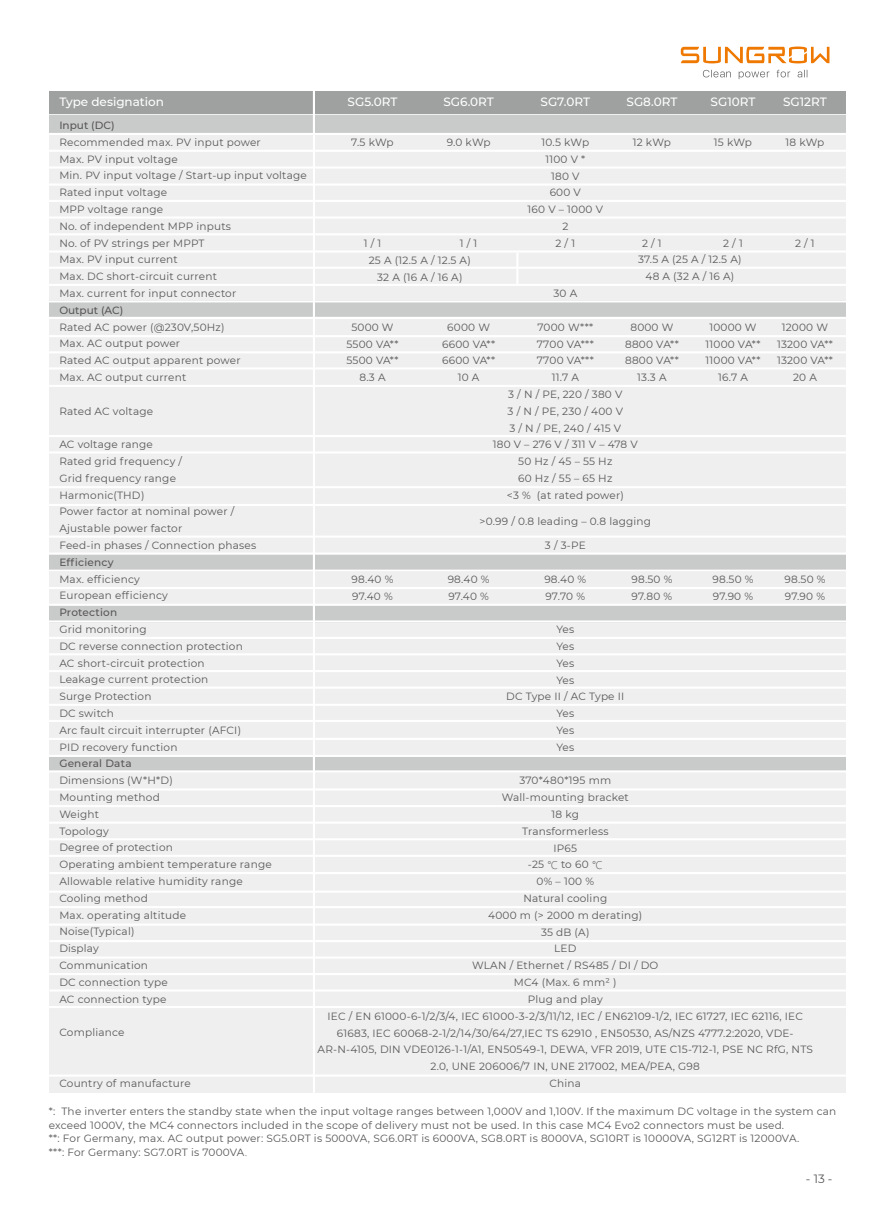
<style>
.page{position:relative;width:893px;height:1212px;background:#fff}
.page>*{position:absolute;margin:0;border:0;box-sizing:border-box;transform-origin:0 0}
.t1{font:500 12px "Montserrat";color:#fff}
.t2{font:12px "Montserrat";color:#595757}
.t3{font:10.5px/16.8px "Montserrat";letter-spacing:.02em;color:#595757}
.t4{font:500 10.5px "Montserrat";letter-spacing:.02em;color:#595757}
.t5{font:500 10.5px "Montserrat";color:#595757}
.s1{font-family:"Microsoft Ya Hei";font-weight:300}
.s2{font-family:"Adobe Song Std";font-weight:300}
</style>
<div class="page">
<svg style="left:681px;top:46px;width:148px;height:18px"></svg>
<svg style="left:703px;top:70px;width:28px;height:7px"></svg>
<svg style="left:739px;top:71px;width:30px;height:8px"></svg>
<svg style="left:798px;top:70px;width:10px;height:7px"></svg>
<svg style="left:777px;top:70px;width:13px;height:7px"></svg>
<div style="left:49px;top:91px;width:797px;height:1002px;background:#efefef"></div>
<div style="left:49px;top:91px;width:797px;height:22px;background:#9fa0a0"></div>
<div style="left:49px;top:115px;width:797px;height:18px;background:#c9caca"></div>
<div style="left:49px;top:300px;width:797px;height:18px;background:#c9caca"></div>
<div style="left:49px;top:605px;width:796px;height:18px;background:#c9caca"></div>
<div style="left:49px;top:756px;width:797px;height:15px;background:#c9caca"></div>
<div style="left:49px;top:554px;width:796px;height:17px;background:#c9caca"></div>
<hr style="left:49px;top:133px;width:797px;height:2px;background:#fff">
<hr style="left:49px;top:150px;width:797px;height:2px;background:#fff">
<hr style="left:49px;top:166px;width:797px;height:3px;background:#fff">
<hr style="left:49px;top:183px;width:797px;height:3px;background:#fff">
<hr style="left:49px;top:200px;width:797px;height:2px;background:#fff">
<hr style="left:49px;top:216px;width:797px;height:3px;background:#fff">
<hr style="left:49px;top:233px;width:797px;height:2px;background:#fff">
<hr style="left:49px;top:250px;width:797px;height:3px;background:#fff">
<hr style="left:49px;top:267px;width:797px;height:2px;background:#fff">
<hr style="left:49px;top:284px;width:797px;height:2px;background:#fff">
<hr style="left:49px;top:300px;width:797px;height:2px;background:#fff">
<hr style="left:49px;top:317px;width:797px;height:2px;background:#fff">
<hr style="left:49px;top:335px;width:797px;height:2px;background:#fff">
<hr style="left:49px;top:351px;width:797px;height:2px;background:#fff">
<hr style="left:49px;top:367px;width:797px;height:2px;background:#fff">
<hr style="left:49px;top:385px;width:797px;height:2px;background:#fff">
<hr style="left:49px;top:435px;width:797px;height:2px;background:#fff">
<hr style="left:49px;top:451px;width:797px;height:2px;background:#fff">
<hr style="left:49px;top:504px;width:797px;height:2px;background:#fff">
<hr style="left:49px;top:535px;width:797px;height:3px;background:#fff">
<hr style="left:49px;top:486px;width:797px;height:2px;background:#fff">
<hr style="left:49px;top:552px;width:797px;height:3px;background:#fff">
<hr style="left:49px;top:570px;width:797px;height:2px;background:#fff">
<hr style="left:49px;top:637px;width:797px;height:2px;background:#fff">
<hr style="left:49px;top:686px;width:797px;height:3px;background:#fff">
<hr style="left:49px;top:704px;width:797px;height:2px;background:#fff">
<hr style="left:49px;top:720px;width:797px;height:2px;background:#fff">
<hr style="left:49px;top:738px;width:797px;height:2px;background:#fff">
<hr style="left:49px;top:755px;width:797px;height:2px;background:#fff">
<hr style="left:49px;top:653px;width:797px;height:2px;background:#fff">
<hr style="left:49px;top:604px;width:797px;height:2px;background:#fff">
<hr style="left:49px;top:587px;width:797px;height:2px;background:#fff">
<hr style="left:49px;top:670px;width:797px;height:2px;background:#fff">
<hr style="left:49px;top:620px;width:797px;height:3px;background:#fff">
<hr style="left:49px;top:770px;width:797px;height:2px;background:#fff">
<hr style="left:49px;top:788px;width:797px;height:2px;background:#fff">
<hr style="left:49px;top:805px;width:797px;height:2px;background:#fff">
<hr style="left:49px;top:821px;width:797px;height:3px;background:#fff">
<hr style="left:49px;top:838px;width:797px;height:2px;background:#fff">
<hr style="left:49px;top:855px;width:797px;height:2px;background:#fff">
<hr style="left:50px;top:872px;width:797px;height:2px;background:#fff">
<hr style="left:49px;top:890px;width:797px;height:3px;background:#fff">
<hr style="left:49px;top:923px;width:797px;height:3px;background:#fff">
<hr style="left:50px;top:940px;width:797px;height:2px;background:#fff">
<hr style="left:50px;top:956px;width:797px;height:2px;background:#fff">
<hr style="left:49px;top:973px;width:797px;height:2px;background:#fff">
<hr style="left:50px;top:989px;width:797px;height:2px;background:#fff">
<hr style="left:49px;top:1006px;width:797px;height:2px;background:#fff">
<hr style="left:49px;top:1074px;width:797px;height:2px;background:#fff">
<hr style="left:50px;top:906px;width:797px;height:2px;background:#fff">
<hr style="left:313px;top:91px;width:2px;height:1002px;background:#fff">
<hr style="left:516px;top:253px;width:2px;height:32px;background:#fff">
<p class="t1" style="left:59px;top:94px;width:106px">Type designation</p>
<p class="t4" style="left:59px;top:118px;width:57px">Input (DC)</p>
<p class="t3" style="left:59px;top:133px;width:249px">Recommended max. PV input power<br>Max. PV input voltage<br>Min. PV input voltage / Start-up input voltage<br>Rated input voltage<br>MPP voltage range<br>No. of independent MPP inputs<br>No. of PV strings per MPPT<br>Max. PV input current<br>Max. DC short-circuit current<br>Max. current for input connector</p>
<p class="t5" style="left:59px;top:303px;width:65px">Output (AC)</p>
<p class="t3" style="left:59px;top:318px;width:183px">Rated AC power (@230V,50Hz)<br>Max. AC output power<br>Rated AC output apparent power<br>Max. AC output current</p>
<p class="t3" style="left:59px;top:402px;width:95px">Rated AC voltage</p>
<p class="t3" style="left:59px;top:436px;width:198px">AC voltage range<br>Rated grid frequency /<br>Grid frequency range<br>Harmonic(THD)<br>Power factor at nominal power /<br>Ajustable power factor<br>Feed-in phases / Connection phases</p>
<p class="t4" style="left:59px;top:555px;width:56px">Efficiency</p>
<p class="t3" style="left:59px;top:570px;width:110px">Max. efficiency<br>European efficiency</p>
<p class="t4" style="left:59px;top:605px;width:59px">Protection</p>
<p class="t3" style="left:59px;top:620px;width:185px">Grid monitoring<br>DC reverse connection protection<br>AC short-circuit protection<br>Leakage current protection<br>Surge Protection<br>DC switch<br>Arc fault circuit interrupter (AFCI)<br>PID recovery function</p>
<p class="t4" style="left:59px;top:756px;width:74px">General Data</p>
<p class="t3" style="left:59px;top:772px;width:214px">Dimensions (W*H*D)<br>Mounting method<br>Weight<br>Topology<br>Degree of protection<br>Operating ambient temperature range<br>Allowable relative humidity range<br>Cooling method<br>Max. operating altitude<br>Noise(Typical)<br>Display<br>Communication<br>DC connection type<br>AC connection type</p>
<p class="t3" style="left:59px;top:1024px;width:67px">Compliance</p>
<p class="t3" style="left:59px;top:1074px;width:133px">Country of manufacture</p>
<p class="t1" style="left:348px;top:93px;width:51px">SG5.0RT</p>
<p class="t1" style="left:443px;top:94px;width:52px">SG6.0RT</p>
<p class="t1" style="left:541px;top:94px;width:51px">SG7.0RT</p>
<p class="t1" style="left:627px;top:94px;width:52px">SG8.0RT</p>
<p class="t1" style="left:711px;top:93px;width:46px">SG10RT</p>
<p class="t1" style="left:783px;top:93px;width:45px">SG12RT</p>
<p class="t3" style="left:351px;top:133px;width:44px">7.5 kWp</p>
<p class="t3" style="left:364px;top:234px;width:19px">1 / 1</p>
<p class="t3" style="left:447px;top:133px;width:45px">9.0 kWp</p>
<p class="t3" style="left:460px;top:234px;width:19px">1 / 1</p>
<p class="t3" style="left:528px;top:133px;width:77px;text-align:center">10.5 kWp<br>1100 V *<br>180 V<br>600 V<br>160 V – 1000 V<br>2<br>2 / 1</p>
<p class="t3" style="left:633px;top:133px;width:40px">12 kWp</p>
<p class="t3" style="left:642px;top:234px;width:21px">2 / 1</p>
<p class="t3" style="left:714px;top:133px;width:40px">15 kWp</p>
<p class="t3" style="left:785px;top:133px;width:40px">18 kWp</p>
<p class="t3" style="left:723px;top:234px;width:21px">2 / 1</p>
<p class="t3" style="left:795px;top:234px;width:21px">2 / 1</p>
<p class="t3" style="left:369px;top:252px;width:103px;text-align:center">25 A (12.5 A / 12.5 A)<br>32 A (16 A / 16 A)</p>
<p class="t3" style="left:638px;top:250px;width:105px;text-align:center">37.5 A (25 A / 12.5 A)<br>48 A (32 A / 16 A)</p>
<p class="t3" style="left:553px;top:285px;width:25px">30 A</p>
<p class="t3" style="left:493px;top:318px;width:147px;text-align:center">7000 W***<br>7700 VA***<br>7700 VA***<br>11.7 A<br>3 / N / PE, 220 / 380 V<br>3 / N / PE, 230 / 400 V<br>3 / N / PE, 240 / 415 V<br>180 V – 276 V / 311 V – 478 V<br>50 Hz / 45 – 55 Hz<br>60 Hz / 55 – 65 Hz<br>&lt;3 % (at rated power)</p>
<p class="t3" style="left:545px;top:537px;width:42px">3 / 3-PE</p>
<p class="t3" style="left:544px;top:570px;width:43px">98.40 %<br>97.70 %</p>
<p class="t3" style="left:506px;top:621px;width:120px;text-align:center">Yes<br>Yes<br>Yes<br>Yes<br>DC Type II / AC Type II<br>Yes<br>Yes<br>Yes</p>
<p class="t3" style="left:318px;top:772px;width:497px;text-align:center">370*480*195 mm<br>Wall-mounting bracket<br>18 kg<br>Transformerless<br>IP65<br>-25 <span class="s1">℃</span> to 60 <span class="s1">℃<br></span>0% – 100 %<br>Natural cooling<br>4000 m (&gt; 2000 m derating)<br>35 dB (A)<br>LED<br>WLAN / Ethernet / RS485 / DI / DO<br>MC4 (Max. 6 mm² )<br>Plug and play<br>IEC / EN 61000-6-1/2/3/4, IEC 61000-3-2/3/11/12, IEC / EN62109-1/2, IEC 61727, IEC 62116, IEC<br>61683, IEC 60068-2-1/2/14/30/64/27,IEC TS 62910 , EN50530, AS/NZS 4777.2:2020, VDE-<br>AR-N-4105, DIN VDE0126-1-1/A1, EN50549-1, DEWA, VFR 2019, UTE C15-712-1, PSE NC RfG, NTS<br>2.0, UNE 206006/7 IN, UNE 217002, MEA/PEA, G98<br>China</p>
<p class="t3" style="left:346px;top:318px;width:53px;text-align:center">5000 W<br>5500 VA**<br>5500 VA**<br>8.3 A</p>
<p class="t3" style="left:442px;top:318px;width:54px;text-align:center">6000 W<br>6600 VA**<br>6600 VA**<br>10 A</p>
<p class="t3" style="left:625px;top:318px;width:55px;text-align:center">8000 W<br>8800 VA**<br>8800 VA**<br>13.3 A</p>
<p class="t3" style="left:705px;top:318px;width:56px;text-align:center">10000 W<br>11000 VA**<br>11000 VA**<br>16.7 A</p>
<p class="t3" style="left:777px;top:318px;width:57px;text-align:center">12000 W<br>13200 VA**<br>13200 VA**<br>20 A</p>
<p class="t3" style="left:479px;top:512px;width:173px">&gt;0.99 / 0.8 leading – 0.8 lagging</p>
<p class="t3" style="left:352px;top:570px;width:43px">98.40 %<br>97.40 %</p>
<p class="t3" style="left:448px;top:570px;width:43px">98.40 %<br>97.40 %</p>
<p class="t3" style="left:631px;top:570px;width:43px">98.50 %<br>97.80 %</p>
<p class="t3" style="left:712px;top:570px;width:43px">98.50 %<br>97.90 %</p>
<p class="t3" style="left:784px;top:570px;width:43px">98.50 %<br>97.90 %</p>
<p class="t3" style="left:49px;top:1104px;width:789px;line-height:13.5px">*: The inverter enters the standby state when the input voltage ranges between 1,000V and 1,100V. If the maximum DC voltage in the system can exceed 1000V, the MC4 connectors included in the scope of delivery must not be used. In this case MC4 Evo2 connectors must be used.<br>**: For Germany, max. AC output power: SG5.0RT is 5000VA, SG6.0RT is 6000VA, SG8.0RT is 8000VA, SG10RT is 10000VA, SG12RT is 12000VA.<br>***: For Germany: SG7.0RT is 7000VA<span class="s2">.</span></p>
<p class="t2" style="left:806px;top:1170px;width:28px">- 13 -</p>
</div>
